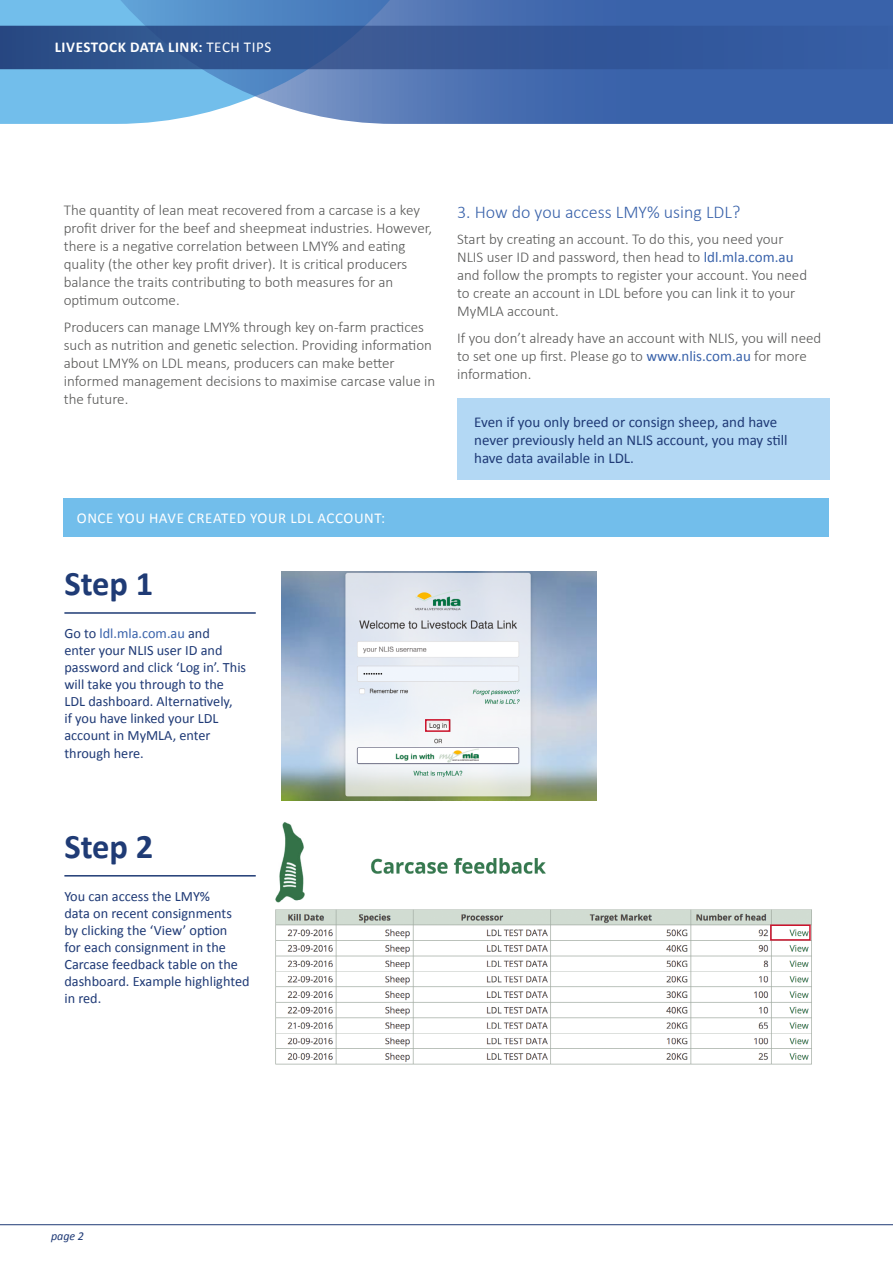
<style>
.page{position:relative;width:893px;height:1263px;background:#fff}
.page>*{position:absolute;margin:0;border:0;box-sizing:border-box;transform-origin:0 0}
.t1{font:700 34.5px "Calibri";color:#1f3b75}
.t2{font:300 18px "Calibri";color:#3962aa}
.t3{font:300 15px/18px "Calibri";color:#575756}
.t4{font:15px/18px "Calibri";color:#1f3a76}
.t5{font:15px "Calibri";letter-spacing:.04em;color:#fff}
.t6{font:700 15px "Calibri";letter-spacing:.04em;color:#fff}
.t7{font:14.25px/17.1px "Calibri";color:#1f3a76}
.t8{font:italic 12px "Calibri";color:#1f3a76}
.s1{font-weight:400}
.s2{color:#3962aa}
.s3{font-weight:400;color:#3962aa}
</style>
<div class="page">
<div style="left:0;top:0;width:109px;height:124px;background:#72beeb"></div>
<svg style="left:109px;top:0;width:784px;height:124px;background:#537ebb"></svg>
<div style="left:0;top:26px;width:893px;height:43px;background:linear-gradient(to right,#2f5087,#365ca3)"></div>
<hr style="left:0;top:1224px;width:893px;height:1px;background:#1f3a76">
<img style="left:275px;top:822px;width:537px;height:243px">
<div style="left:457px;top:399px;width:372px;height:81px;background:#b3d8f4"></div>
<hr style="left:64px;top:612px;width:192px;height:2px;background:#1f3b75">
<hr style="left:64px;top:875px;width:192px;height:1px;background:#1f3b75">
<img style="left:281px;top:572px;width:316px;height:228px">
<div style="left:770px;top:924px;width:41px;height:17px;border:2px solid #cc142d"></div>
<div style="left:64px;top:498px;width:765px;height:38px;background:#72beeb"></div>
<div style="left:425px;top:719px;width:25px;height:13px;border:2px solid #cc142d"></div>
<p class="t6" style="left:55px;top:37px;width:218px">LIVESTOCK DATA LINK: <span class="s1">TECH TIPS</span></p>
<p class="t3" style="left:64px;top:201px;width:370px">The quantity of lean meat recovered from a carcase is a key profit driver for the beef and sheepmeat industries. However, there is a negative correlation between LMY% and eating quality (the other key profit driver). It is critical producers balance the traits contributing to both measures for an optimum outcome.</p>
<p class="t3" style="left:64px;top:317px;width:373px">Producers can manage LMY% through key on-farm practices such as nutrition and genetic selection. Providing information about LMY% on LDL means, producers can make better informed management decisions to maximise carcase value in the future.</p>
<p class="t5" style="left:77px;top:509px;width:310px">ONCE YOU HAVE CREATED YOUR LDL ACCOUNT:</p>
<h1 class="t1" style="left:64px;top:562px;width:91px">Step 1</h1>
<p class="t7" style="left:64px;top:625px;width:183px">Go to <span class="s2">ldl.mla.com.au</span> and<br>enter your NLIS user ID and password and click ‘Log in’. This will take you through to the<br>LDL dashboard. Alternatively,<br>if you have linked your LDL account in MyMLA, enter through here.</p>
<p class="t2" style="left:457px;top:200px;width:285px">3. How do you access LMY% using LDL?</p>
<p class="t3" style="left:457px;top:229px;width:351px">Start by creating an account. To do this, you need your NLIS user ID and password, then head to <span class="s3">ldl.mla.com.au </span>and follow the prompts to register your account. You need to create an account in LDL before you can link it to your MyMLA account.</p>
<p class="t3" style="left:457px;top:328px;width:366px">If you don’t already have an account with NLIS, you will need to set one up first. Please go to <span class="s3">www.nlis.com.au</span> for more information.</p>
<p class="t4" style="left:474px;top:413px;width:315px">Even if you only breed or consign sheep, and have never previously held an NLIS account, you may still have data available in LDL.</p>
<h1 class="t1" style="left:64px;top:824px;width:91px">Step 2</h1>
<p class="t7" style="left:64px;top:887px;width:187px">You can access the LMY%<br>data on recent consignments<br>by clicking the ‘View’ option<br>for each consignment in the<br>Carcase feedback table on the dashboard. Example highlighted in red.</p>
<p class="t8" style="left:51px;top:1228px;width:35px">page 2</p>
</div>
